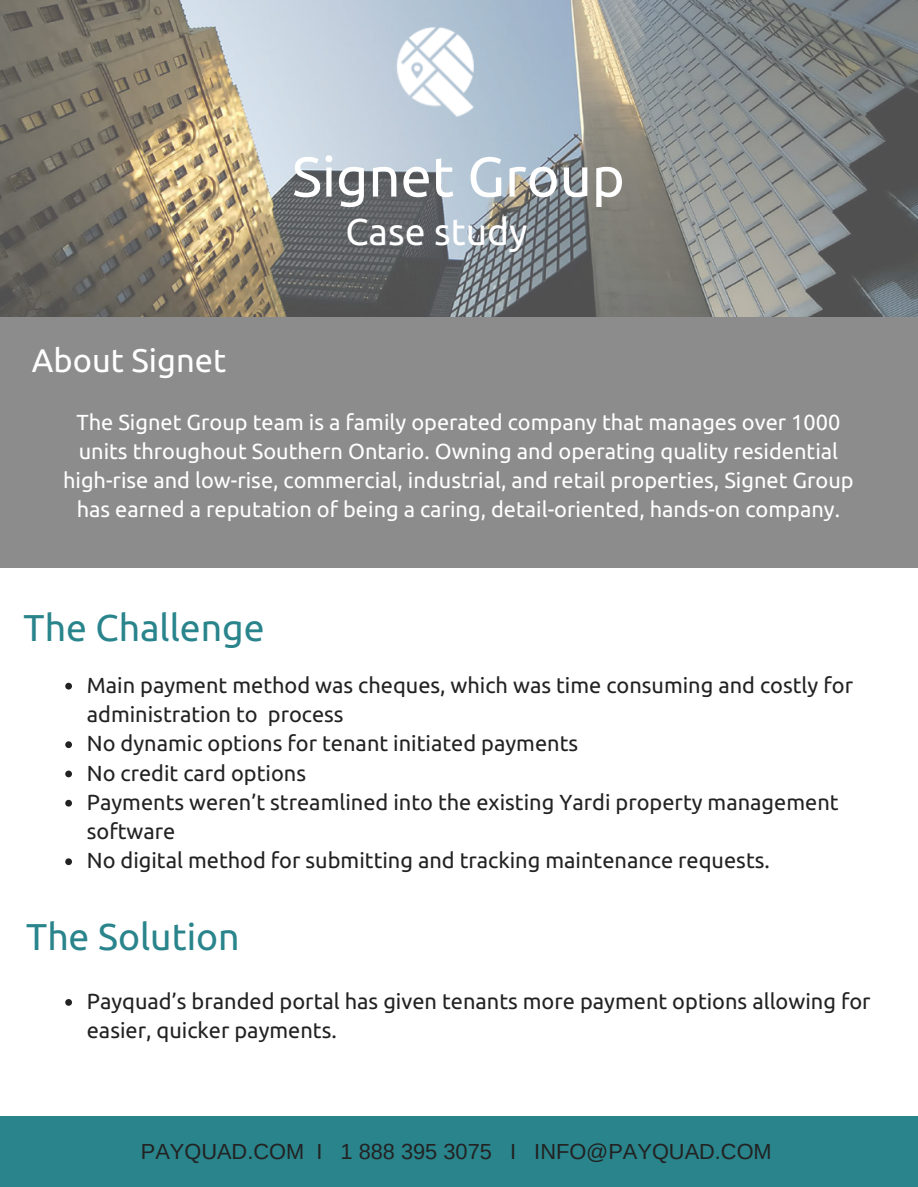
<style>
.page{position:relative;width:918px;height:1187px;background:#fff}
.page>*{position:absolute;margin:0;border:0;box-sizing:border-box;transform-origin:0 0}
.t1{font:55.95px "Ubuntu";color:#fff}
.t2{font:37.35px "Ubuntu";color:#29848c}
.t3{font:37.35px "Ubuntu";color:#fff}
.t4{font:32.7px "Ubuntu";color:#fff}
.t5{font:21.75px/29.2px "Ubuntu";color:#222}
.t6{font:21.75px/29.2px "Ubuntu";color:#fff;text-align:center}
.t7{font:21.75px "Arimo";color:#222}
</style>
<div class="page">
<img style="left:0;top:0;width:918px;height:316px">
<img style="left:382px;top:28px;width:108px;height:92px">
<div style="left:0;top:317px;width:918px;height:251px;background:#8c8c8c"></div>
<svg style="left:65px;top:682px;width:7px;height:7px"></svg>
<svg style="left:65px;top:741px;width:7px;height:7px"></svg>
<svg style="left:65px;top:770px;width:7px;height:7px"></svg>
<svg style="left:65px;top:800px;width:7px;height:6px"></svg>
<svg style="left:65px;top:858px;width:7px;height:7px"></svg>
<div style="left:0;top:1116px;width:918px;height:70px;background:#29848c"></div>
<svg style="left:65px;top:999px;width:7px;height:6px"></svg>
<h1 class="t1" style="left:292px;top:144px;width:334px">Signet Group</h1>
<h2 class="t3" style="left:345px;top:210px;width:184px">Case study</h2>
<h3 class="t4" style="left:32px;top:342px;width:196px">About Signet</h3>
<p class="t6" style="left:63px;top:407px;width:792px">The Signet Group team is a family operated company that manages over 1000 units throughout Southern Ontario. Owning and operating quality residential high-rise and low-rise, commercial, industrial, and retail properties, Signet Group has earned a reputation of being a caring, detail-oriented, hands-on company.</p>
<h2 class="t2" style="left:24px;top:606px;width:243px">The Challenge</h2>
<p class="t5" style="left:87px;top:670px;width:768px">Main payment method was cheques, which was time consuming and costly for administration to process<br>No dynamic options for tenant initiated payments<br>No credit card options<br>Payments weren’t streamlined into the existing Yardi property management software<br>No digital method for submitting and tracking maintenance requests.</p>
<h2 class="t2" style="left:26px;top:914px;width:215px">The Solution</h2>
<p class="t5" style="left:87px;top:986px;width:785px">Payquad’s branded portal has given tenants more payment options allowing for easier, quicker payments.</p>
<p class="t7" style="left:141px;top:1139px;width:632px">PAYQUAD.COM I 1 888 395 3075 I INFO@PAYQUAD.COM</p>
</div>
